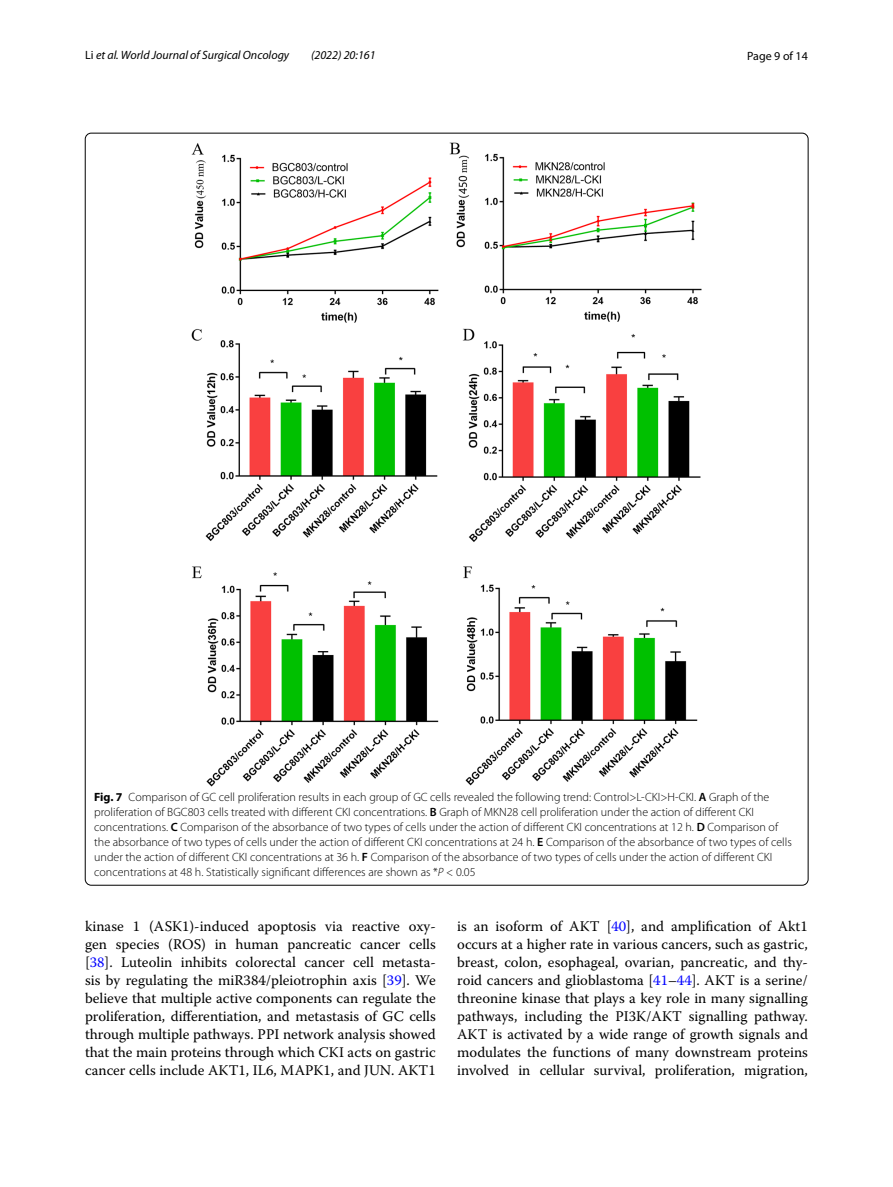
<style>
.page{position:relative;width:893px;height:1187px;background:#fff}
.page>*{position:absolute;margin:0;border:0;box-sizing:border-box;transform-origin:0 0}
.t1{font:14.7px/18px "Warnock Pro";color:#000;text-align:justify}
.t2{font:300 12px/15px "Myriad Pro";color:#000}
.t3{font:italic 12px "Myriad Pro";color:#000}
.t4{font:12px "Myriad Pro";color:#000}
.s1{font-style:normal}
.s2{font-weight:700}
.s3{font-weight:600}
.s4{font-style:italic}
.s5{color:#00f}
</style>
<div class="page">
<img style="left:191px;top:142px;width:511px;height:644px">
<p class="t3" style="left:85px;top:48px;width:206px"><span class="s1">Li</span> et al. World Journal of Surgical Oncology</p>
<p class="t3" style="left:311px;top:48px;width:66px">(2022) 20:161</p>
<p class="t4" style="left:747px;top:48px;width:62px">Page 9 of 14</p>
<p class="t2" style="left:94px;top:789px;width:699px"><span class="s2">Fig. 7</span> Comparison of GC cell proliferation results in each group of GC cells revealed the following trend: Control&gt;L-CKI&gt;H-CKI. <span class="s3">A</span> Graph of the proliferation of BGC803 cells treated with different CKI concentrations. <span class="s3">B</span> Graph of MKN28 cell proliferation under the action of different CKI concentrations. <span class="s3">C</span> Comparison of the absorbance of two types of cells under the action of different CKI concentrations at 12 h. <span class="s3">D</span> Comparison of the absorbance of two types of cells under the action of different CKI concentrations at 24 h. <span class="s3">E</span> Comparison of the absorbance of two types of cells under the action of different CKI concentrations at 36 h. <span class="s3">F</span> Comparison of the absorbance of two types of cells under the action of different CKI concentrations at 48 h. Statistically significant differences are shown as *<span class="s4">P</span> &lt; 0.05</p>
<p class="t1" style="left:85px;top:916px;width:352px">kinase 1 (ASK1)-induced apoptosis via reactive oxy&shy;gen species (ROS) in human pancreatic cancer cells [<span class="s5">38</span>]. Luteolin inhibits colorectal cancer cell metasta&shy;sis by regulating the miR384/pleiotrophin axis [<span class="s5">39</span>]. We believe that multiple active components can regulate the proliferation, differentiation, and metastasis of GC cells through multiple pathways. PPI network analysis showed that the main proteins through which CKI acts on gastric cancer cells include AKT1, IL6, MAPK1, and JUN. AKT1</p>
<p class="t1" style="left:457px;top:916px;width:352px">is an isoform of AKT [<span class="s5">40</span>], and amplification of Akt1 occurs at a higher rate in various cancers, such as gastric, breast, colon, esophageal, ovarian, pancreatic, and thy&shy;roid cancers and glioblastoma [<span class="s5">41</span>–<span class="s5">44</span>]. AKT is a serine/ threonine kinase that plays a key role in many signalling pathways, including the PI3K/AKT signalling pathway.<br>AKT is activated by a wide range of growth signals and modulates the functions of many downstream proteins involved in cellular survival, proliferation, migration,</p>
</div>
